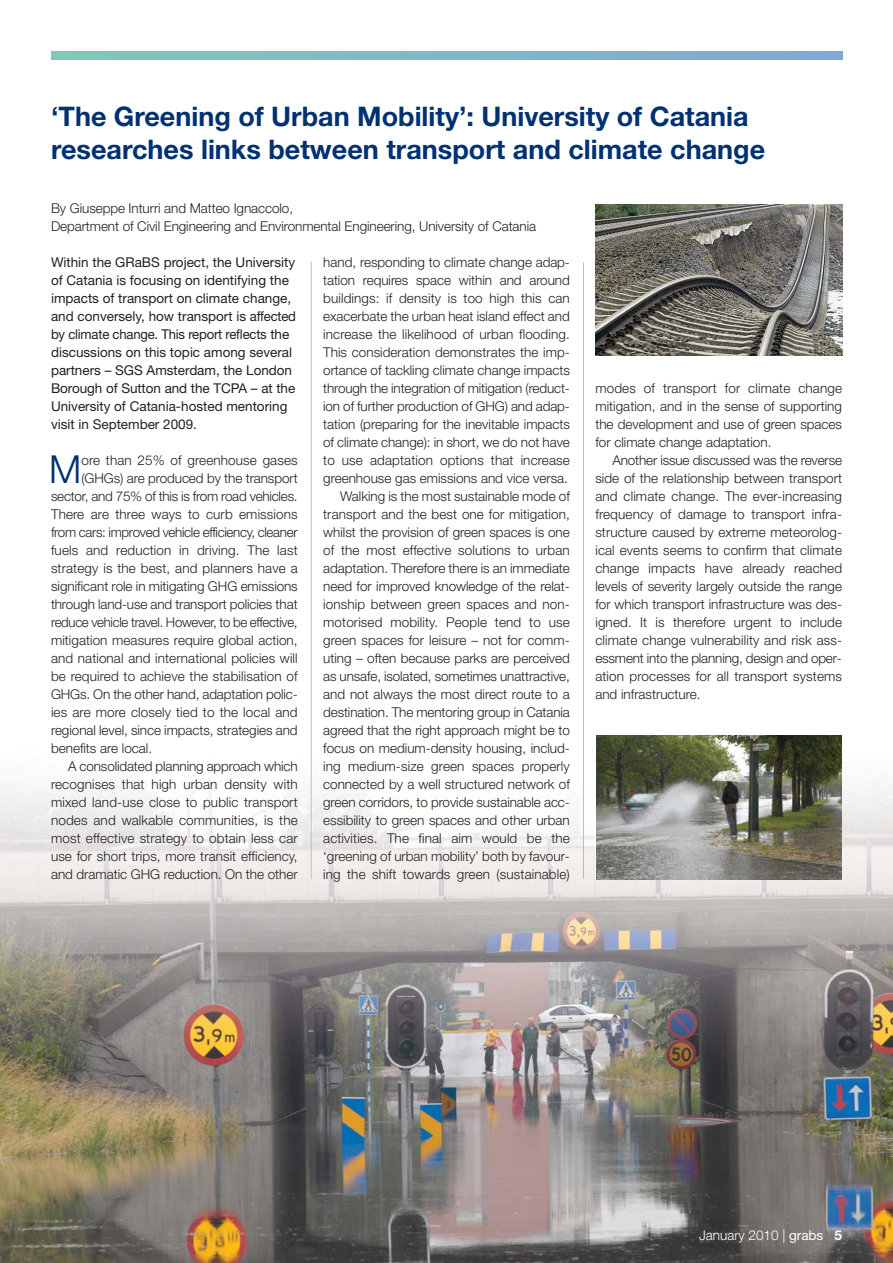
<style>
.page{position:relative;width:893px;height:1263px;background:#fff}
.page>*{position:absolute;margin:0;border:0;box-sizing:border-box;transform-origin:0 0}
.t1{font:300 38.7px "Helvetica Neue";color:#003172}
.t2{font:700 27px/33px "Helvetica Neue";color:#003172}
.t3{font:300 13.5px/18px "Helvetica Neue";color:#231f20;text-align:justify}
.t4{font:13.5px/18px "Helvetica Neue";color:#231f20}
.t5{font:300 13.5px "Helvetica Neue";letter-spacing:-.02em;color:#231f20}
.t6{font:300 13.5px "Helvetica Neue";color:#fff}
.s1{font-weight:400}
.s2{font-weight:700}
</style>
<div class="page">
<img style="left:0;top:722px;width:892px;height:541px">
<svg style="left:51px;top:51px;width:791px;height:9px;background:#7db8c7"></svg>
<hr style="left:311px;top:262px;width:1px;height:617px;background:#bbbdc0">
<hr style="left:583px;top:262px;width:1px;height:617px;background:#bbbdc0">
<img style="left:595px;top:204px;width:247px;height:151px">
<img style="left:597px;top:735px;width:244px;height:144px">
<h2 class="t2" style="left:51px;top:102px;width:716px">‘The Greening of Urban Mobility’: University of Catania researches links between transport and climate change</h2>
<p class="t3" style="left:51px;top:201px;width:487px">By Giuseppe Inturri and Matteo Ignaccolo,<br>Department of Civil Engineering and Environmental Engineering, University of Catania</p>
<p class="t4" style="left:51px;top:255px;width:246px">Within the GRaBS project, the Univ er sity of Catania is focusing on identif ying the impacts of transport on climate change, and conversely, how transport is affected by climate change. This report reflects the discussions on this topic among several partners – SGS Amsterdam, the London Borough of Sutton and the TCPA – at the University of Catania-hosted mentor ing visit in September 2009.</p>
<h1 class="t1" style="left:49px;top:455px;width:34px">M</h1>
<p class="t3" style="left:81px;top:453px;width:218px">ore than 25% of greenhouse gases</p>
<p class="t3" style="left:81px;top:471px;width:218px">(GHGs) are produced by the transport</p>
<p class="t3" style="left:51px;top:489px;width:248px">sector, and 75% of this is from road vehicles.</p>
<p class="t3" style="left:51px;top:507px;width:248px">There are three ways to curb emiss ions</p>
<p class="t5" style="left:51px;top:527px;width:248px">from cars: improved vehicle efficiency, cleaner</p>
<p class="t3" style="left:51px;top:543px;width:248px">fuels and reduction in driving. The last</p>
<p class="t3" style="left:51px;top:561px;width:248px">strategy is the best, and planners have a</p>
<p class="t3" style="left:51px;top:579px;width:248px">significant role in mitigating GHG emiss ions</p>
<p class="t3" style="left:51px;top:597px;width:248px">through land-use and transport policies that</p>
<p class="t5" style="left:51px;top:617px;width:248px">reduce vehicle travel. However, to be effective,</p>
<p class="t3" style="left:51px;top:633px;width:248px">mitigation measures require global action,</p>
<p class="t3" style="left:51px;top:651px;width:248px">and national and international polic ies will</p>
<p class="t3" style="left:51px;top:669px;width:248px">be required to achieve the stab il is ation of</p>
<p class="t3" style="left:51px;top:687px;width:248px">GHGs. On the other hand, adaptation polic -</p>
<p class="t3" style="left:51px;top:705px;width:248px">ies are more closely tied to the local and</p>
<p class="t3" style="left:51px;top:723px;width:248px">regional level, since impacts, strategies and</p>
<p class="t3" style="left:51px;top:741px;width:103px">benefits are local.</p>
<p class="t3" style="left:68px;top:759px;width:231px">A consolidated planning approach which</p>
<p class="t3" style="left:51px;top:777px;width:248px">recognises that high urban density with</p>
<p class="t3" style="left:51px;top:795px;width:248px">mixed land-use close to public transport</p>
<p class="t3" style="left:51px;top:813px;width:248px">nodes and walkable communities, is the</p>
<p class="t3" style="left:51px;top:831px;width:248px">most effective strategy to obtain less car</p>
<p class="t3" style="left:51px;top:849px;width:248px">use for short trips, more transit effic iency,</p>
<p class="t3" style="left:51px;top:867px;width:248px">and dramatic GHG reduction. On the other</p>
<p class="t3" style="left:323px;top:255px;width:248px;text-align:right">hand, responding to climate change adap - tat ion requires space within and around buildings: if density is too high this can exacerbate the urban heat island effect and increase the likelihood of urban flood ing.<br>This consideration demonstrates the imp - ort ance of tackling climate change imp acts through the integration of mitig at ion (reduct - ion of further production of GHG) and adap - tation (preparing for the inevitable impacts of climate change): in short, we do not have to use adaptation options that increase greenhouse gas emissions and vice versa.<br>Walking is the most sustainable mode of transport and the best one for mitigation, whilst the provision of green spaces is one of the most effective solutions to urban adaptation. Therefore there is an immediate need for improved knowledge of the relat - ionship between green spaces and non&shy;motorised mobility. People tend to use green spaces for leisure – not for comm - uting – often because parks are perceived as unsafe, isolated, sometimes unattractive, and not always the most direct route to a destination. The mentoring group in Catania agreed that the right approach might be to focus on medium-density housing, includ - ing medium-size green spaces properly connected by a well structured network of green corridors, to provide sustainable acc - essibility to green spaces and other urban activities. The final aim would be the ‘greening of urban mobility’ both by favour - ing the shift towards green (sustainable)</p>
<p class="t3" style="left:595px;top:381px;width:248px">modes of transport for climate change mitig ation, and in the sense of supporting the development and use of green spaces for climate change adaptation.</p>
<p class="t3" style="left:595px;top:453px;width:248px;text-indent:17px">Another issue discussed was the reverse side of the relationship between transport and climate change. The ever-increasing frequency of damage to transport infra - structure caused by extreme meteo rol og - ical events seems to confirm that climate change impacts have already reached levels of severity largely outside the range for which transport infrastructure was des - igned. It is therefore urgent to include climate change vulnerability and risk ass - ess ment into the planning, design and oper&shy;ation processes for all transport systems and infrastructure.</p>
<p class="t6" style="left:699px;top:1231px;width:144px">January 2010 | <span class="s1">grabs</span> <span class="s2">5</span></p>
</div>
